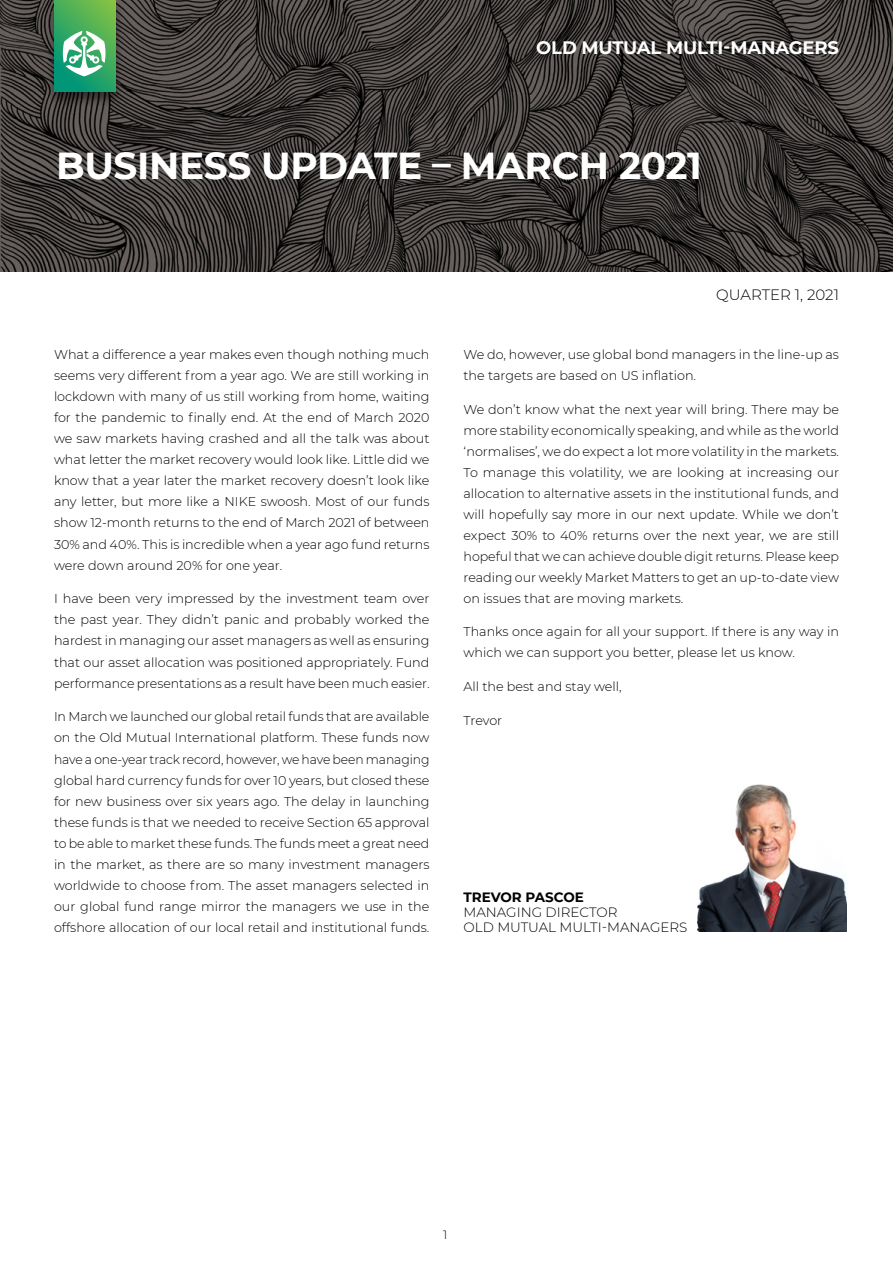
<style>
.page{position:relative;width:893px;height:1263px;background:#fff}
.page>*{position:absolute;margin:0;border:0;box-sizing:border-box;transform-origin:0 0}
.t1{font:700 37.5px "Montserrat";letter-spacing:-.01em;color:#fff}
.t2{font:700 18px "Montserrat";letter-spacing:-.01em;color:#fff}
.t3{font:300 15px "Montserrat";color:#000}
.t4{font:300 13.5px/15px "Montserrat";color:#000}
.t5{font:700 13.5px "Montserrat";color:#000}
.t6{font:300 12.75px/21px "Montserrat";color:#000;text-align:justify}
.t7{font:300 12px "Montserrat";color:#000}
</style>
<div class="page">
<img style="left:0;top:0;width:893px;height:272px">
<img style="left:697px;top:784px;width:150px;height:147px">
<div style="left:46px;top:0;width:78px;height:107px;background:#000;opacity:.5"></div>
<svg style="left:54px;top:0;width:61px;height:91px;background:#3caa5f"></svg>
<svg style="left:63px;top:31px;width:43px;height:45px"></svg>
<h2 class="t2" style="left:536px;top:35px;width:304px">OLD MUTUAL MULTI-MANAGERS</h2>
<h1 class="t1" style="left:56px;top:139px;width:647px">BUSINESS UPDATE – MARCH 2021</h1>
<p class="t3" style="left:716px;top:284px;width:124px">QUARTER 1, 2021</p>
<p class="t6" style="left:54px;top:343px;width:377px">What a difference a year makes even though nothing much seems very different from a year ago. We are still working in lockdown with many of us still working from home, waiting for the pandemic to finally end. At the end of March 2020 we saw markets having crashed and all the talk was about what letter the market recovery would look like. Little did we know that a year later the market recovery doesn’t look like any letter, but more like a NIKE swoosh. Most of our funds show 12-month returns to the end of March 2021 of between 30% and 40%. This is incredible when a year ago fund returns were down around 20% for one year.</p>
<p class="t6" style="left:54px;top:588px;width:377px">I have been very impressed by the investment team over the past year. They didn’t panic and probably worked the hardest in managing our asset managers as well as ensuring that our asset allocation was positioned appropriately. Fund performance presentations as a result have been much easier.</p>
<p class="t6" style="left:54px;top:706px;width:377px">In March we launched our global retail funds that are available on the Old Mutual International platform. These funds now have a one-year track record, however, we have been managing global hard currency funds for over 10 years, but closed these for new business over six years ago. The delay in launching these funds is that we needed to receive Section 65 approval to be able to market these funds. The funds meet a great need in the market, as there are so many investment managers worldwide to choose from. The asset managers selected in our global fund range mirror the managers we use in the offshore allocation of our local retail and institutional funds.</p>
<p class="t6" style="left:463px;top:343px;width:377px">We do, however, use global bond managers in the line-up as the targets are based on US inflation.</p>
<p class="t6" style="left:463px;top:398px;width:377px">We don’t know what the next year will bring. There may be more stability economically speaking, and while as the world ‘normalises’, we do expect a lot more volatility in the markets.<br>To manage this volatility, we are looking at increasing our allocation to alternative assets in the institutional funds, and will hopefully say more in our next update. While we don’t expect 30% to 40% returns over the next year, we are still hopeful that we can achieve double digit returns. Please keep reading our weekly Market Matters to get an up-to-date view on issues that are moving markets.</p>
<p class="t6" style="left:463px;top:621px;width:377px">Thanks once again for all your support. If there is any way in which we can support you better, please let us know.</p>
<p class="t6" style="left:463px;top:676px;width:160px">All the best and stay well,</p>
<p class="t6" style="left:463px;top:709px;width:40px">Trevor</p>
<p class="t5" style="left:463px;top:887px;width:122px">TREVOR PASCOE</p>
<p class="t4" style="left:463px;top:904px;width:225px">MANAGING DIRECTOR<br>OLD MUTUAL MULTI-MANAGERS</p>
<p class="t7" style="left:443px;top:1226px;width:6px">1</p>
</div>
